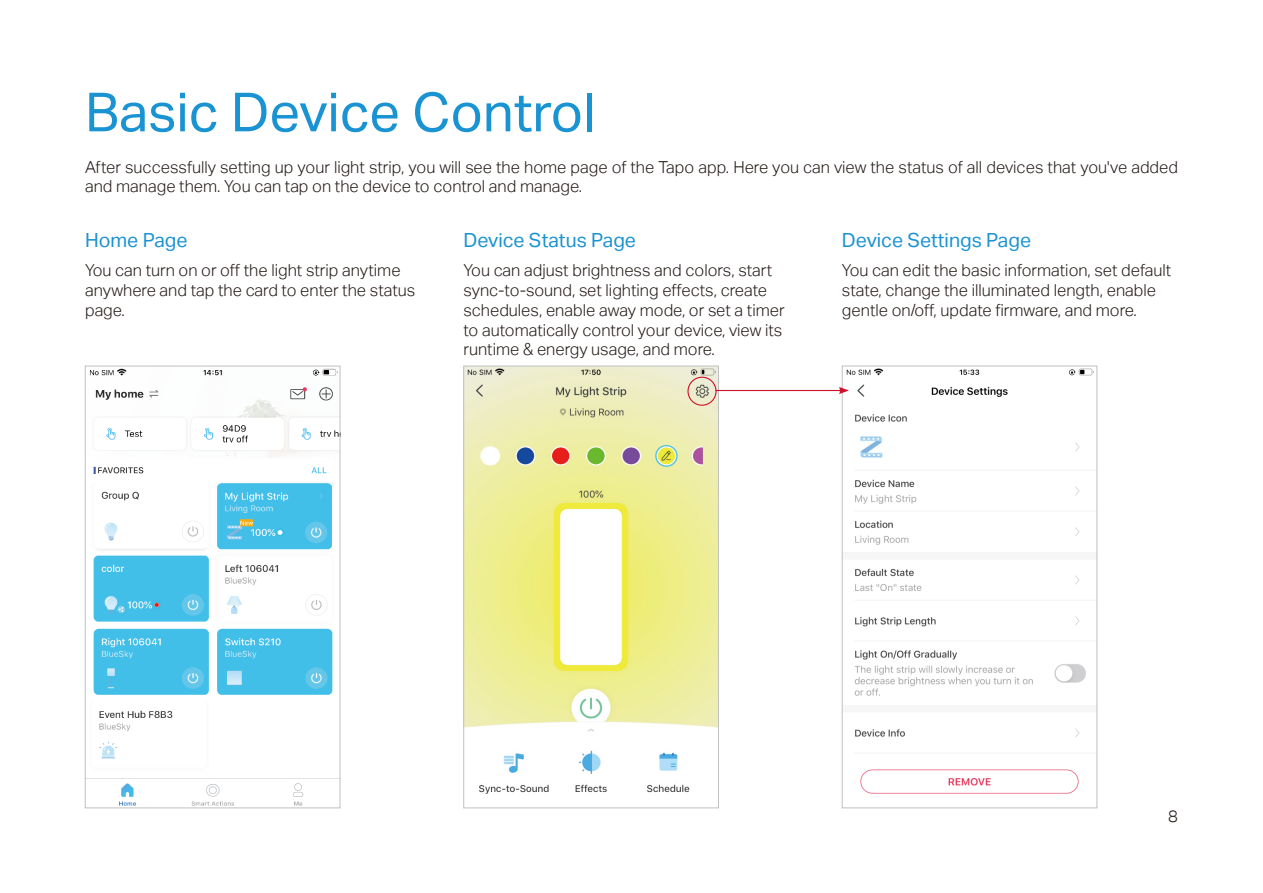
<style>
.page{position:relative;width:1263px;height:893px;background:#fff}
.page>*{position:absolute;margin:0;border:0;box-sizing:border-box;transform-origin:0 0}
.t1{font:54px "TP Link Aktiv Regular";color:#1a93d3}
.t2{font:19.5px "TP Link Aktiv Regular";color:#1a93d3}
.t3{font:16.5px/19.8px "TP Link Aktiv Light";color:#231916}
</style>
<div class="page">
<img style="left:87px;top:368px;width:251px;height:438px">
<div style="left:85px;top:366px;width:255px;height:442px;border:1px solid #bfc0c1"></div>
<img style="left:465px;top:368px;width:252px;height:426px">
<div style="left:463px;top:366px;width:256px;height:442px;border:1px solid #bfc0c1"></div>
<img style="left:846px;top:368px;width:248px;height:426px">
<div style="left:842px;top:366px;width:255px;height:442px;border:1px solid #bfc0c1"></div>
<hr style="left:715px;top:390px;width:126px;height:1px;background:#ce132d">
<svg style="left:839px;top:387px;width:10px;height:7px"></svg>
<div style="left:687px;top:377px;width:29px;height:29px;border:1px solid #ce132d;border-radius:50%"></div>
<h1 class="t1" style="left:85px;top:81px;width:512px">Basic Device Control</h1>
<p class="t3" style="left:85px;top:157px;width:1094px">After successfully setting up your light strip, you will see the home page of the Tapo app. Here you can view the status of all devices that you've added and manage them. You can tap on the device to control and manage.</p>
<p class="t2" style="left:85px;top:229px;width:104px">Home Page</p>
<p class="t3" style="left:85px;top:261px;width:332px">You can turn on or off the light strip anytime anywhere and tap the card to enter the status page.</p>
<p class="t2" style="left:463px;top:229px;width:174px">Device Status Page</p>
<p class="t3" style="left:463px;top:261px;width:323px">You can adjust brightness and colors, start sync-to-sound, set lighting effects, create schedules, enable away mode, or set a timer to automatically control your device, view its runtime &amp; energy usage, and more.</p>
<p class="t2" style="left:842px;top:229px;width:191px">Device Settings Page</p>
<p class="t3" style="left:842px;top:261px;width:331px">You can edit the basic information, set default state, change the illuminated length, enable gentle on/off, update firmware, and more.</p>
<p class="t3" style="left:1168px;top:806px;width:11px">8</p>
</div>
